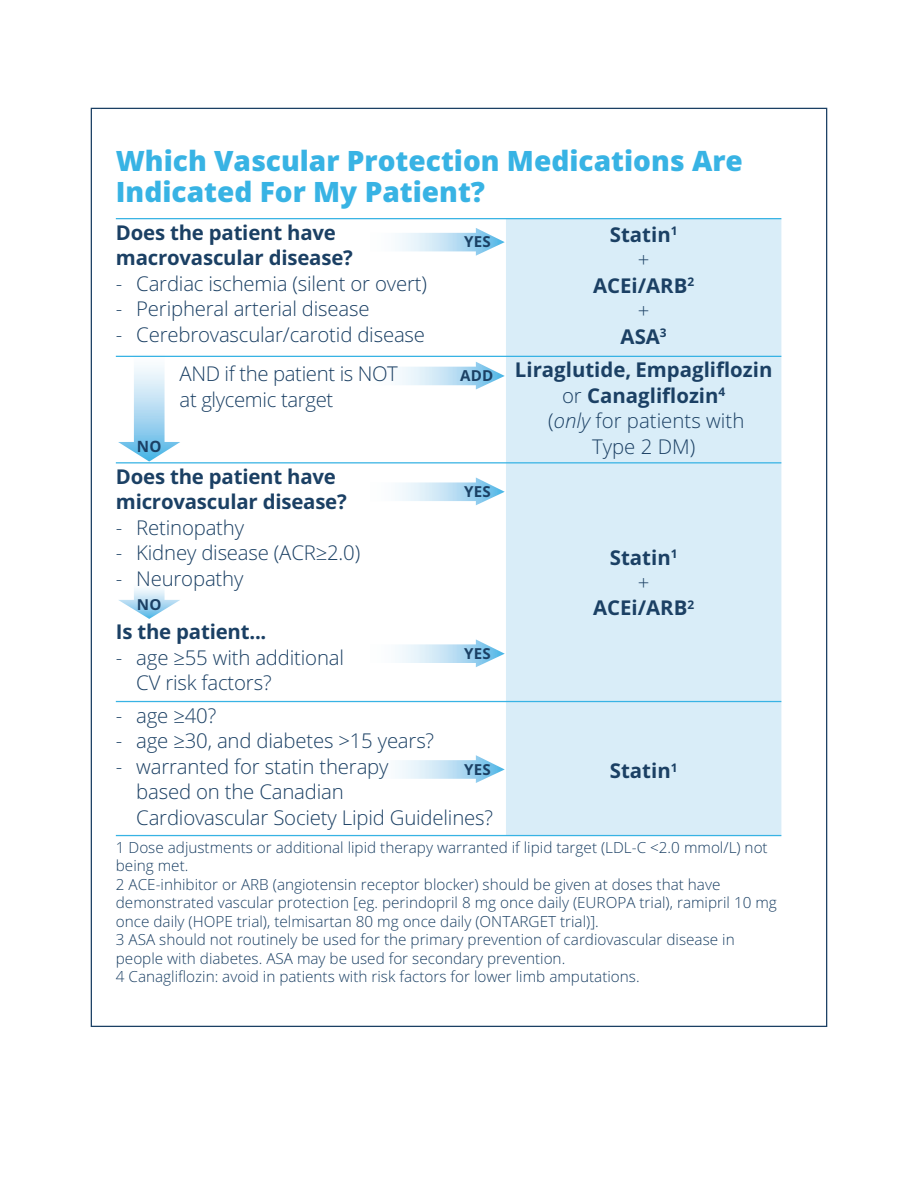
<style>
.page{position:relative;width:918px;height:1188px;background:#fff}
.page>*{position:absolute;margin:0;border:0;box-sizing:border-box;transform-origin:0 0}
.t1{font:800 28.05px/30.6px "Open Sans";color:#38b3e4}
.t2{font:300 20.4px/25.5px "Open Sans";letter-spacing:-.01em;color:#1b4064}
.t3{font:700 20.4px/25.5px "Open Sans";letter-spacing:-.01em;color:#1b4064;text-align:center}
.t4{font:700 15.6px "Open Sans";color:#1b4064}
.t5{font:300 15.3px/18.5px "Open Sans";color:#1b4064}
.t6{font:700 15.15px "Open Sans";letter-spacing:.015em;color:#1b4064}
.s1{font-weight:300}
.s2{font-weight:300;font-style:italic}
</style>
<div class="page">
<svg style="left:398px;top:228px;width:107px;height:28px"></svg>
<svg style="left:398px;top:362px;width:107px;height:28px"></svg>
<svg style="left:398px;top:477px;width:107px;height:28px"></svg>
<svg style="left:398px;top:639px;width:107px;height:28px"></svg>
<svg style="left:398px;top:755px;width:107px;height:28px"></svg>
<svg style="left:118px;top:355px;width:62px;height:106px"></svg>
<svg style="left:119px;top:588px;width:61px;height:31px"></svg>
<div style="left:506px;top:219px;width:275px;height:616px;background:#d9edf8"></div>
<hr style="left:116px;top:835px;width:390px;height:1px;background:#38b3e4">
<hr style="left:506px;top:835px;width:275px;height:1px;background:#38b3e4">
<hr style="left:116px;top:218px;width:390px;height:1px;background:#38b3e4">
<hr style="left:506px;top:218px;width:275px;height:1px;background:#38b3e4">
<hr style="left:116px;top:356px;width:390px;height:1px;background:#38b3e4">
<hr style="left:506px;top:356px;width:275px;height:1px;background:#38b3e4">
<hr style="left:116px;top:462px;width:390px;height:1px;background:#38b3e4">
<hr style="left:506px;top:462px;width:275px;height:1px;background:#38b3e4">
<hr style="left:116px;top:701px;width:390px;height:1px;background:#38b3e4">
<hr style="left:506px;top:701px;width:275px;height:1px;background:#38b3e4">
<h1 class="t1" style="left:116px;top:144px;width:629px">Which Vascular Protection Medications Are<br>Indicated For My Patient?</h1>
<h2 class="t3" style="left:116px;top:219px;width:239px;text-align:left">Does the patient have macrovascular disease?</h2>
<h2 class="t2" style="left:116px;top:270px;width:313px">- Cardiac ischemia (silent or overt)</h2>
<h2 class="t2" style="left:116px;top:296px;width:255px">- Peripheral arterial disease</h2>
<h2 class="t2" style="left:116px;top:321px;width:311px">- Cerebrovascular/carotid disease</h2>
<h2 class="t3" style="left:593px;top:221px;width:103px">Statin<sup>1<br></sup><span class="s1">+<br></span>ACEi/ARB<sup>2 </sup><span class="s1">+<br></span>ASA<sup>3</sup></h2>
<p class="t6" style="left:464px;top:231px;width:28px">YES</p>
<h2 class="t2" style="left:180px;top:360px;width:220px">AND if the patient is NOT at glycemic target</h2>
<h2 class="t3" style="left:515px;top:357px;width:259px">Liraglutide, Empagliflozin <span class="s1">or</span> Canagliflozin<sup>4<br></sup><span class="s1">(</span><span class="s2">only</span> <span class="s1">for patients with<br>Type 2 DM)</span></h2>
<h2 class="t3" style="left:116px;top:463px;width:232px;text-align:left">Does the patient have microvascular disease?</h2>
<h2 class="t2" style="left:116px;top:514px;width:130px">- Retinopathy</h2>
<h2 class="t2" style="left:116px;top:540px;width:246px">- Kidney disease (ACR≥2.0)</h2>
<h2 class="t2" style="left:116px;top:565px;width:129px">- Neuropathy</h2>
<h2 class="t3" style="left:116px;top:618px;width:152px">Is the patient...</h2>
<h2 class="t2" style="left:136px;top:644px;width:209px;text-indent:-20px">- age ≥55 with additional<br>CV risk factors?</h2>
<p class="t6" style="left:460px;top:365px;width:35px">ADD</p>
<p class="t4" style="left:137px;top:435px;width:26px">NO</p>
<p class="t6" style="left:464px;top:481px;width:28px">YES</p>
<h2 class="t3" style="left:593px;top:544px;width:103px">Statin<sup>1<br></sup><span class="s1">+<br></span>ACEi/ARB<sup>2</sup></h2>
<p class="t6" style="left:137px;top:593px;width:26px">NO</p>
<p class="t6" style="left:464px;top:643px;width:28px">YES</p>
<h2 class="t2" style="left:116px;top:702px;width:102px">- age ≥40?</h2>
<h2 class="t2" style="left:116px;top:727px;width:320px">- age ≥30, and diabetes &gt;15 years?</h2>
<h2 class="t2" style="left:136px;top:753px;width:358px;text-indent:-20px">- warranted for statin therapy<br>based on the Canadian<br>Cardiovascular Society Lipid Guidelines?</h2>
<h2 class="t3" style="left:610px;top:758px;width:69px">Statin<sup>1</sup></h2>
<p class="t5" style="left:116px;top:838px;width:663px">1 Dose adjustments or additional lipid therapy warranted if lipid target (LDL-C &lt;2.0 mmol/L) not being met.<br>2 ACE-inhibitor or ARB (angiotensin receptor blocker) should be given at doses that have demonstrated vascular protection [eg. perindopril 8 mg once daily (EUROPA trial), ramipril 10 mg once daily (HOPE trial), telmisartan 80 mg once daily (ONTARGET trial)].<br>3 ASA should not routinely be used for the primary prevention of cardiovascular disease in people with diabetes. ASA may be used for secondary prevention.<br>4 Canagliflozin: avoid in patients with risk factors for lower limb amputations.</p>
<p class="t6" style="left:464px;top:759px;width:28px">YES</p>
</div>
